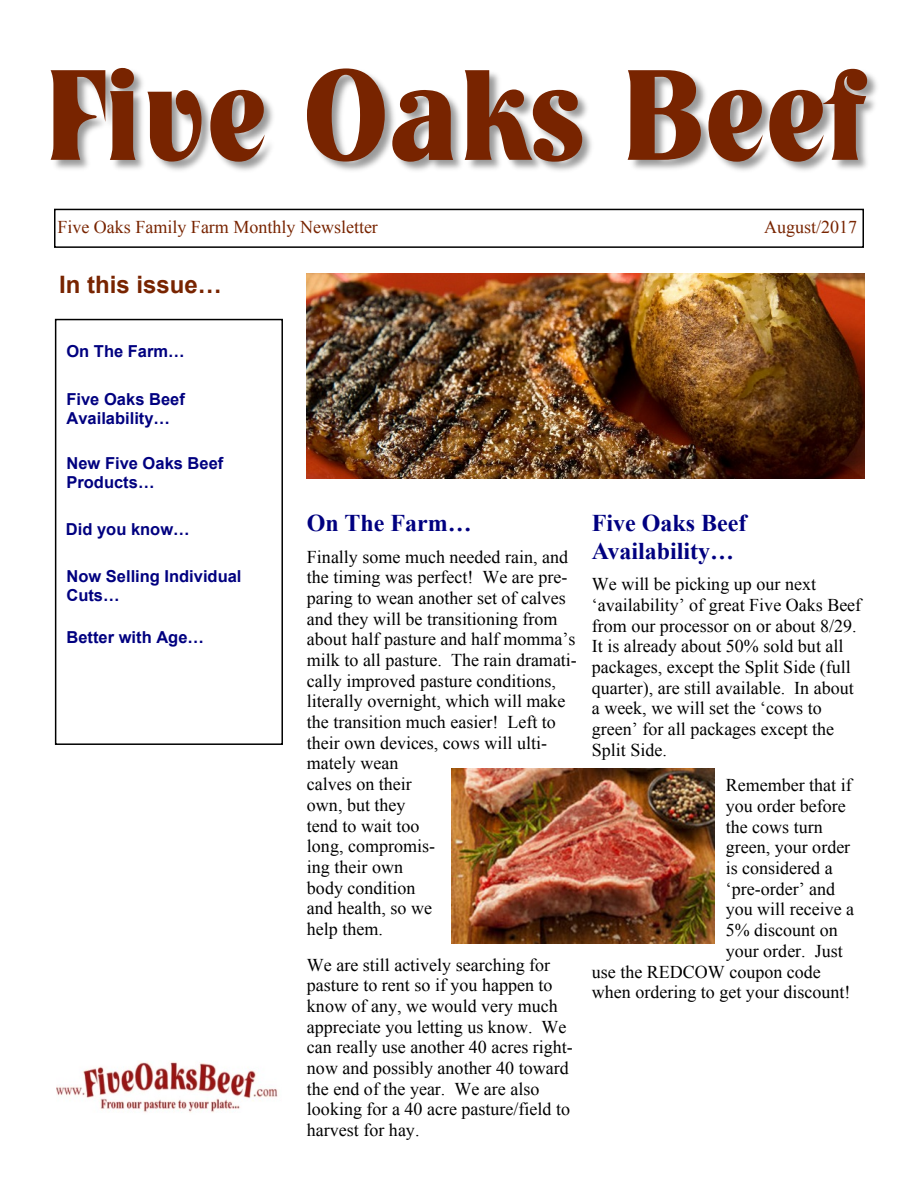
<style>
.page{position:relative;width:918px;height:1188px;background:#fff}
.page>*{position:absolute;margin:0;border:0;box-sizing:border-box;transform-origin:0 0}
.t1{font:124.5px "Tennessee Heavy SF Bold";color:#782400}
.t2{font:700 24px/27.6px "Times New Roman";color:#000080}
.t3{font:700 24px "Arial";color:#782400}
.t4{font:18px/20.7px "Times New Roman";color:#000}
.t5{font:18px "Times New Roman";color:#782400}
.t6{font:700 16.5px/18.9px "Arial";color:#000080}
</style>
<div class="page">
<img style="left:55px;top:71px;width:822px;height:100px">
<div style="left:54px;top:209px;width:810px;height:39px;background:#fff;border:2px solid #000"></div>
<img style="left:307px;top:274px;width:557px;height:205px">
<div style="left:55px;top:319px;width:228px;height:426px;background:#fff;border:2px solid #000"></div>
<img style="left:57px;top:1061px;width:221px;height:52px">
<img style="left:452px;top:768px;width:263px;height:176px">
<h1 class="t1" style="left:45px;top:67px;width:821px">Five Oaks Beef</h1>
<p class="t5" style="left:57px;top:220px;width:322px">Five Oaks Family Farm Monthly Newsletter</p>
<p class="t5" style="left:764px;top:220px;width:95px">August/2017</p>
<h2 class="t3" style="left:59px;top:276px;width:164px">In this issue…</h2>
<p class="t6" style="left:66px;top:344px;width:120px">On The Farm…</p>
<p class="t6" style="left:66px;top:391px;width:120px">Five Oaks Beef<br>Availability…</p>
<p class="t6" style="left:66px;top:455px;width:158px">New Five Oaks Beef<br>Products…</p>
<p class="t6" style="left:66px;top:522px;width:125px">Did you know…</p>
<p class="t6" style="left:66px;top:568px;width:177px">Now Selling Individual<br>Cuts…</p>
<p class="t6" style="left:66px;top:629px;width:139px">Better with Age…</p>
<h2 class="t2" style="left:307px;top:512px;width:166px">On The Farm…</h2>
<p class="t4" style="left:307px;top:548px;width:271px">Finally some much needed rain, and the timing was perfect! We are pre&shy;paring to wean another set of calves and they will be transitioning from about half pasture and half momma’s milk to all pasture. The rain dramati&shy;cally improved pasture conditions, literally overnight, which will make the transition much easier! Left to their own devices, cows will ulti&shy;mately wean<br>calves on their<br>own, but they<br>tend to wait too<br>long, compromis-<br>ing their own<br>body condition<br>and health, so we<br>help them.</p>
<p class="t4" style="left:307px;top:956px;width:267px">We are still actively searching for pasture to rent so if you happen to know of any, we would very much appreciate you letting us know. We can really use another 40 acres right&shy;now and possibly another 40 toward the end of the year. We are also looking for a 40 acre pasture/field to harvest for hay.</p>
<h2 class="t2" style="left:592px;top:512px;width:156px">Five Oaks Beef<br>Availability…</h2>
<p class="t4" style="left:592px;top:576px;width:271px">We will be picking up our next ‘availability’ of great Five Oaks Beef from our processor on or about 8/29.<br>It is already about 50% sold but all packages, except the Split Side (full quarter), are still available. In about a week, we will set the ‘cows to green’ for all packages except the<br>Split Side.</p>
<p class="t4" style="left:726px;top:777px;width:127px">Remember that if</p>
<p class="t4" style="left:726px;top:797px;width:122px">you order before</p>
<p class="t4" style="left:726px;top:818px;width:99px">the cows turn</p>
<p class="t4" style="left:726px;top:839px;width:126px">green, your order</p>
<p class="t4" style="left:726px;top:859px;width:109px">is considered a</p>
<p class="t4" style="left:726px;top:880px;width:111px">‘pre-order’ and</p>
<p class="t4" style="left:726px;top:901px;width:130px">you will receive a</p>
<p class="t4" style="left:726px;top:922px;width:114px">5% discount on</p>
<p class="t4" style="left:726px;top:942px;width:119px">your order. Just</p>
<p class="t4" style="left:592px;top:963px;width:231px">use the REDCOW coupon code</p>
<p class="t4" style="left:592px;top:984px;width:260px">when ordering to get your discount!</p>
</div>
